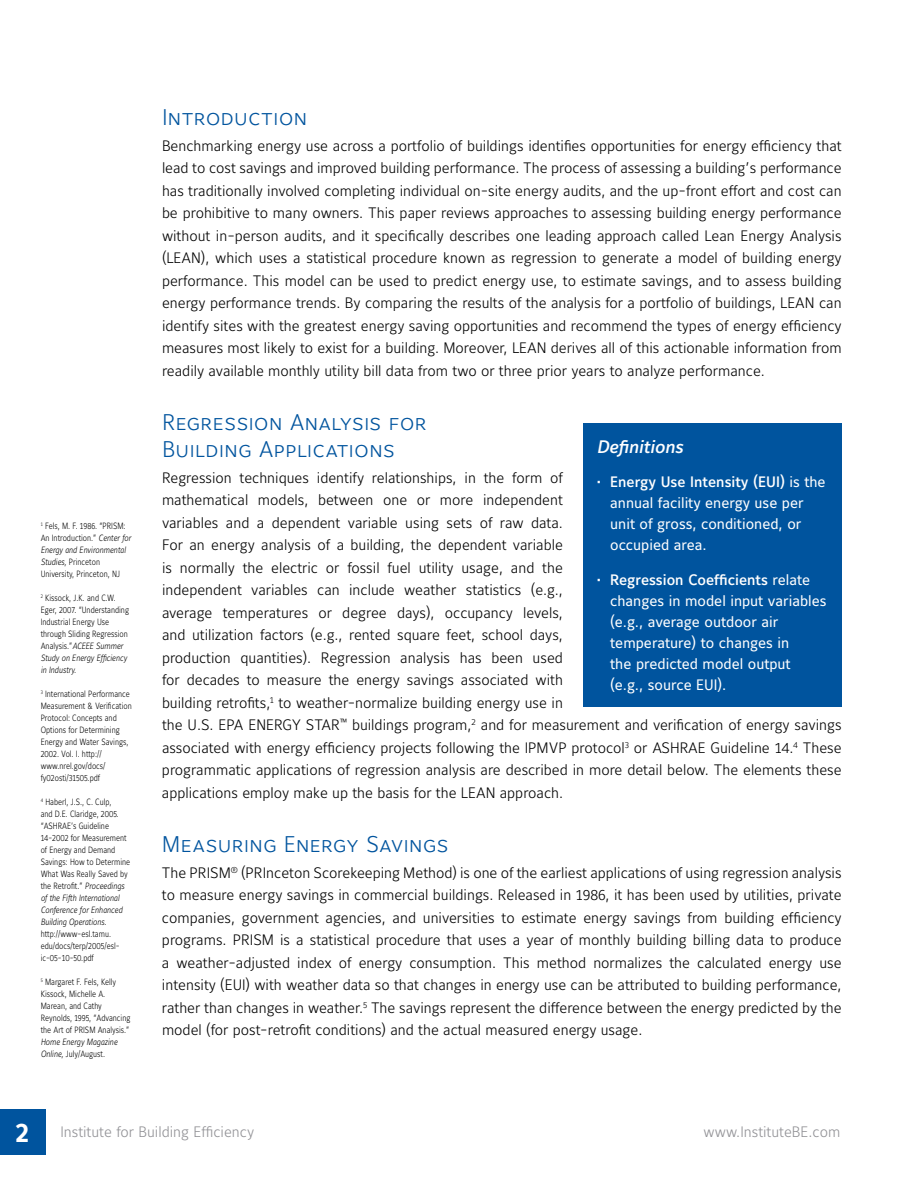
<style>
.page{position:relative;width:918px;height:1188px;background:#fff}
.page>*{position:absolute;margin:0;border:0;box-sizing:border-box;transform-origin:0 0}
.t1{font:27px "Maurea Bold Lf";color:#fff}
.t2{font:22.5px/27px "Maurea Light Caps Lf";letter-spacing:-.005em;color:#00549e}
.t3{font:18px "Maurea Medium Italic Lf";color:#fff}
.t4{font:15px/22.5px "Maurea Light Lf";color:#000;text-align:justify}
.t5{font:15px/21px "Maurea Regular Lf";color:#fff}
.t6{font:15px "Maurea Medium Lf";color:#fff}
.t7{font:15px "Maurea Light Lf";color:#919195}
.t8{font:9px/12px "Maurea Light Lf";color:#000;scale:.85 1}
.t9{font:9px/12px "Maurea Light Italic Lf";color:#000;scale:.85 1}
.s1{font-family:"Maurea Light Italic Lf"}
.s2{font-family:"Maurea Light Lf"}
.s3{font-family:"Maurea Regular Lf"}
</style>
<div class="page">
<div style="left:0;top:1110px;width:45px;height:45px;background:#00549e"></div>
<div style="left:583px;top:423px;width:259px;height:283px;background:#00549e"></div>
<p class="t8" style="left:41px;top:520px;width:108px"><sup>1</sup> Fels, M. F. 1986. “PRISM:<br>An Introduction.” <span class="s1">Center for</span></p>
<p class="t9" style="left:41px;top:544px;width:101px">Energy and Environmental</p>
<p class="t8" style="left:41px;top:556px;width:95px"><span class="s1">Studies,</span> Princeton<br>University, Princeton, NJ</p>
<p class="t8" style="left:41px;top:592px;width:105px"><sup>2</sup> Kissock, J.K. and C.W.<br>Eger, 2007. “Understanding<br>Industrial Energy Use through Sliding Regression</p>
<p class="t9" style="left:41px;top:640px;width:103px"><span class="s2">Analysis.”</span>ACEEE Summer<br>Study on Energy Efficiency in Industry.</p>
<p class="t8" style="left:41px;top:688px;width:109px"><sup>3</sup> International Performance<br>Measurement &amp; Verification<br>Protocol: Concepts and<br>Options for Determining<br>Energy and Water Savings,<br>2002. Vol. I. http:// www.nrel.gov/docs/ fy02osti/31505.pdf</p>
<p class="t8" style="left:41px;top:796px;width:107px"><sup>4</sup> Haberl, J.S., C. Culp,<br>and D.E. Claridge, 2005. “ASHRAE’s Guideline<br>14-2002 for Measurement of Energy and Demand<br>Savings: How to Determine<br>What Was Really Saved by the Retrofit.” <span class="s1">Proceedings</span></p>
<p class="t9" style="left:41px;top:892px;width:98px">of the Fifth International<br>Conference for Enhanced<br>Building Operations<span class="s2">.</span></p>
<p class="t8" style="left:41px;top:928px;width:94px">http://www-esl.tamu. edu/docs/terp/2005/esl&shy;ic-05-10-50.pdf</p>
<p class="t8" style="left:41px;top:976px;width:107px"><sup>5</sup> Margaret F. Fels, Kelly<br>Kissock, Michelle A.<br>Marean, and Cathy<br>Reynolds, 1995, “Advancing the Art of PRISM Analysis.”</p>
<p class="t9" style="left:41px;top:1036px;width:92px">Home Energy Magazine</p>
<p class="t8" style="left:41px;top:1048px;width:77px"><span class="s1">Online,</span> July/August.</p>
<h2 class="t2" style="left:162px;top:105px;width:147px">Introduction</h2>
<p class="t4" style="left:162px;top:135px;width:681px">Benchmarking energy use across a portfolio of buildings identifies opportunities for energy efficiency that lead to cost savings and improved building performance. The process of assessing a building’s performance has traditionally involved completing individual on-site energy audits, and the up-front effort and cost can be prohibitive to many owners. This paper reviews approaches to assessing building energy performance without in-person audits, and it specifically describes one leading approach called Lean Energy Analysis (LEAN), which uses a statistical procedure known as regression to generate a model of building energy performance. This model can be used to predict energy use, to estimate savings, and to assess building energy performance trends. By comparing the results of the analysis for a portfolio of buildings, LEAN can identify sites with the greatest energy saving opportunities and recommend the types of energy efficiency measures most likely to exist for a building. Moreover, LEAN derives all of this actionable information from readily available monthly utility bill data from two or three prior years to analyze performance.</p>
<h2 class="t2" style="left:162px;top:410px;width:266px">Regression Analysis for<br>Building Applications</h2>
<p class="t4" style="left:162px;top:467px;width:681px;text-align:left">Regression techniques identify relationships, in the form of<br>mathematical models, between one or more independent<br>variables and a dependent variable using sets of raw data.<br>For an energy analysis of a building, the dependent variable<br>is normally the electric or fossil fuel utility usage, and the<br>independent variables can include weather statistics (e.g.,<br>average temperatures or degree days), occupancy levels,<br>and utilization factors (e.g., rented square feet, school days,<br>production quantities). Regression analysis has been used<br>for decades to measure the energy savings associated with<br>building retrofits,<sup>1</sup> to weather-normalize building energy use in<br>the U.S. EPA ENERGY STAR<sup>™</sup> buildings program,<sup>2</sup> and for measurement and verification of energy savings associated with energy efficiency projects following the IPMVP protocol<sup>3</sup> or ASHRAE Guideline 14.<sup>4</sup> These programmatic applications of regression analysis are described in more detail below. The elements these applications employ make up the basis for the LEAN approach.</p>
<h2 class="t2" style="left:162px;top:832px;width:289px">Measuring Energy Savings</h2>
<p class="t4" style="left:162px;top:862px;width:681px">The PRISM<sup>®</sup> (PRInceton Scorekeeping Method) is one of the earliest applications of using regression analysis to measure energy savings in commercial buildings. Released in 1986, it has been used by utilities, private companies, government agencies, and universities to estimate energy savings from building efficiency programs. PRISM is a statistical procedure that uses a year of monthly building billing data to produce a weather-adjusted index of energy consumption. This method normalizes the calculated energy use intensity (EUI) with weather data so that changes in energy use can be attributed to building performance, rather than changes in weather.<sup>5</sup> The savings represent the difference between the energy predicted by the model (for post-retrofit conditions) and the actual measured energy usage.</p>
<p class="t3" style="left:597px;top:436px;width:88px">Definitions</p>
<p class="t6" style="left:597px;top:474px;width:230px"><span class="s3">•</span> Energy Use Intensity (EUI) <span class="s3">is the</span></p>
<p class="t5" style="left:610px;top:493px;width:195px">annual facility energy use per unit of gross, conditioned, or occupied area.</p>
<p class="t6" style="left:597px;top:571px;width:215px"><span class="s3">•</span> Regression Coefficients <span class="s3">relate</span></p>
<p class="t5" style="left:610px;top:591px;width:218px">changes in model input variables (e.g., average outdoor air temperature) to changes in<br>the predicted model output (e.g., source EUI).</p>
<h1 class="t1" style="left:16px;top:1118px;width:15px">2</h1>
<p class="t7" style="left:60px;top:1124px;width:195px">Institute for Building Efficiency</p>
<p class="t7" style="left:704px;top:1124px;width:138px">www.InstituteBE.com</p>
</div>
